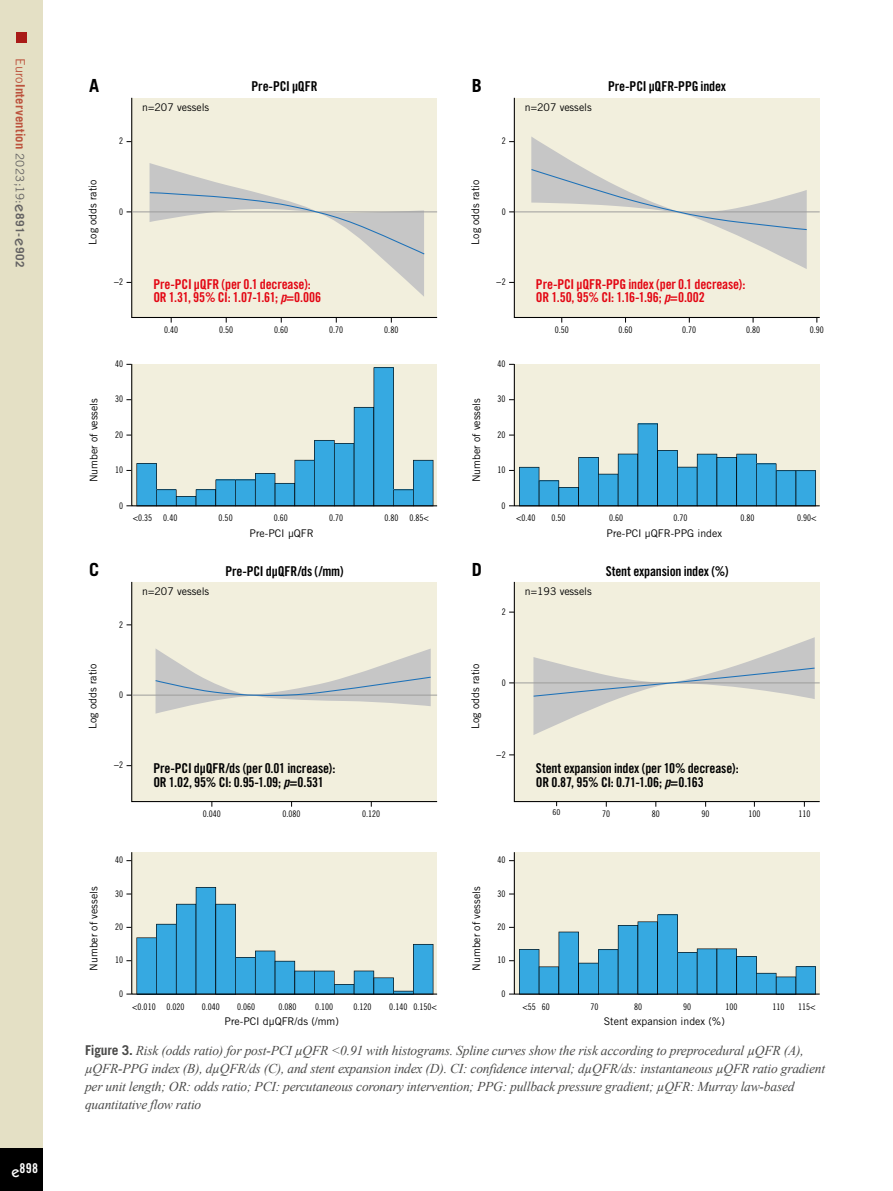
<style>
.page{position:relative;width:893px;height:1191px;background:#fff}
.page>*{position:absolute;margin:0;border:0;box-sizing:border-box;transform-origin:0 0}
.t1{font:700 18.15px "Trade Gothic LT Std";color:#000}
.t2{font:italic 13.5px/18px "Times New Roman";letter-spacing:-.015em;color:#4a4a49}
.t3{font:13.5px/13.5px "Trade Gothic LT Std Bd Cn 20";letter-spacing:-.01em;color:#000}
.t4{font:13.5px/13.5px "Trade Gothic LT Std Bd Cn 20";letter-spacing:-.015em;color:#e30613}
.t5{font:13.5px "Trade Gothic LT Std Bd Cn 20";color:#fff}
.t6{font:700 12.75px "Trade Gothic LT Std";letter-spacing:.015em;color:#bc533d}
.t7{font:10.5px "Trade Gothic LT Std";color:#000}
.t8{font:9px "Trade Gothic LT Std Cn 18";color:#000}
.t9{font:7.95px "Trade Gothic LT Std Cn 18";color:#000;scale:1.13 1}
.s1{font-weight:400}
.s2{font-weight:400;font-size:11.7px;color:#646363}
.s3{font-family:"ITC Kabel Std";font-weight:500;font-size:15px;color:#646363}
.s4{font-size:11.7px;color:#646363}
.s5{font-family:"ITC Kabel Std";font-weight:500;font-size:15px}
.s6{font-family:"Trade Gothic LT Std Bd Cn 20 Obl"}
.s7{font-family:"Trade Gothic LT Std";font-weight:700;font-style:normal}
</style>
<div class="page">
<div style="left:0;top:0;width:43px;height:1191px;background:#e4e0c5"></div>
<div style="left:0;top:1148px;width:43px;height:43px;background:#000"></div>
<div style="left:16px;top:32px;width:10px;height:10px;background:#a91b18"></div>
<div style="left:131px;top:97px;width:306px;height:221px;background:#f2efdd"></div>
<div style="left:513px;top:97px;width:307px;height:221px;background:#f2efdd"></div>
<div style="left:131px;top:581px;width:307px;height:221px;background:#f2efdd"></div>
<div style="left:513px;top:582px;width:307px;height:220px;background:#f2efdd"></div>
<svg style="left:150px;top:163px;width:274px;height:5px"></svg>
<hr style="left:132px;top:211px;width:305px;height:1px;background:#9d9d9c">
<svg style="left:131px;top:363px;width:18px;height:144px;background:#bacecc"></svg>
<svg style="left:531px;top:136px;width:276px;height:32px;background:#edebda"></svg>
<hr style="left:515px;top:211px;width:305px;height:1px;background:#9d9d9c">
<svg style="left:131px;top:852px;width:307px;height:143px;background:#b4d3d7"></svg>
<svg style="left:513px;top:852px;width:307px;height:143px;background:#b5d3d7"></svg>
<svg style="left:156px;top:697px;width:275px;height:16px;background:#e4e2d5"></svg>
<svg style="left:533px;top:697px;width:282px;height:38px;background:#ebe8d9"></svg>
<hr style="left:515px;top:682px;width:305px;height:1px;background:#9d9d9c">
<hr style="left:132px;top:694px;width:305px;height:1px;background:#9d9d9c">
<svg style="left:149px;top:168px;width:667px;height:529px"></svg>
<p class="t6" style="left:28px;top:58px;width:211px;rotate:90deg"><span class="s1">Euro</span>Intervention <span class="s2">2023;19:</span><span class="s3">e</span><span class="s4">891-</span><span class="s3">e</span><span class="s4">902</span></p>
<p class="t5" style="left:11px;top:1160px;width:28px"><span class="s5">e</span>898</p>
<h1 class="t1" style="left:89px;top:74px;width:12px">A</h1>
<p class="t3" style="left:252px;top:80px;width:68px">Pre-PCI μQFR</p>
<p class="t7" style="left:142px;top:101px;width:68px">n=207 vessels</p>
<h1 class="t1" style="left:472px;top:74px;width:12px">B</h1>
<p class="t3" style="left:608px;top:80px;width:119px">Pre-PCI µQFR-PPG index</p>
<p class="t7" style="left:525px;top:101px;width:68px">n=207 vessels</p>
<p class="t8" style="left:119px;top:136px;width:6px">2</p>
<p class="t8" style="left:502px;top:136px;width:6px">2</p>
<p class="t7" style="left:86px;top:245px;width:67px;rotate:-90deg">Log odds ratio</p>
<p class="t8" style="left:119px;top:206px;width:6px">0</p>
<p class="t7" style="left:469px;top:245px;width:67px;rotate:-90deg">Log odds ratio</p>
<p class="t8" style="left:502px;top:206px;width:6px">0</p>
<p class="t8" style="left:114px;top:277px;width:11px">−2</p>
<p class="t4" style="left:153px;top:277px;width:169px">Pre-PCI μQFR (per 0.1 decrease):<br>OR 1.31, 95% CI: 1.07-1.61; <span class="s6">p</span>=0.006</p>
<p class="t8" style="left:496px;top:277px;width:11px">−2</p>
<p class="t4" style="left:536px;top:277px;width:211px">Pre-PCI µQFR-PPG index (per 0.1 decrease):<br>OR 1.50, 95% CI: 1.16-1.96; <span class="s6">p</span>=0.002</p>
<p class="t8" style="left:164px;top:324px;width:16px">0.40</p>
<p class="t8" style="left:219px;top:324px;width:16px">0.50</p>
<p class="t8" style="left:274px;top:324px;width:16px">0.60</p>
<p class="t8" style="left:329px;top:324px;width:16px">0.70</p>
<p class="t8" style="left:384px;top:324px;width:16px">0.80</p>
<p class="t8" style="left:555px;top:324px;width:16px">0.50</p>
<p class="t8" style="left:618px;top:324px;width:16px">0.60</p>
<p class="t8" style="left:682px;top:324px;width:16px">0.70</p>
<p class="t8" style="left:746px;top:324px;width:16px">0.80</p>
<p class="t8" style="left:810px;top:324px;width:16px">0.90</p>
<p class="t8" style="left:115px;top:358px;width:10px">40</p>
<p class="t8" style="left:498px;top:358px;width:10px">40</p>
<p class="t7" style="left:87px;top:482px;width:86px;rotate:-90deg">Number of vessels</p>
<p class="t8" style="left:115px;top:394px;width:10px">30</p>
<p class="t8" style="left:115px;top:429px;width:10px">20</p>
<p class="t8" style="left:115px;top:464px;width:10px">10</p>
<p class="t7" style="left:470px;top:482px;width:86px;rotate:-90deg">Number of vessels</p>
<p class="t8" style="left:498px;top:394px;width:10px">30</p>
<p class="t8" style="left:498px;top:429px;width:10px">20</p>
<p class="t8" style="left:498px;top:464px;width:10px">10</p>
<p class="t8" style="left:119px;top:500px;width:6px">0</p>
<p class="t8" style="left:502px;top:500px;width:6px">0</p>
<p class="t8" style="left:133px;top:513px;width:46px">&lt;0.35 0.40</p>
<p class="t8" style="left:219px;top:513px;width:16px">0.50</p>
<p class="t8" style="left:274px;top:513px;width:16px">0.60</p>
<p class="t8" style="left:329px;top:513px;width:16px">0.70</p>
<p class="t8" style="left:385px;top:513px;width:46px">0.80 0.85&lt;</p>
<p class="t8" style="left:516px;top:513px;width:21px">&lt;0.40</p>
<p class="t8" style="left:551px;top:513px;width:16px">0.50</p>
<p class="t8" style="left:609px;top:513px;width:16px">0.60</p>
<p class="t8" style="left:673px;top:513px;width:16px">0.70</p>
<p class="t8" style="left:740px;top:513px;width:16px">0.80</p>
<p class="t8" style="left:797px;top:513px;width:21px">0.90&lt;</p>
<p class="t7" style="left:250px;top:526px;width:66px">Pre-PCI μQFR</p>
<p class="t7" style="left:607px;top:526px;width:117px">Pre-PCI µQFR-PPG index</p>
<h1 class="t1" style="left:89px;top:558px;width:12px">C</h1>
<p class="t3" style="left:225px;top:564px;width:120px">Pre-PCI dμQFR/ds (/mm)</p>
<p class="t7" style="left:142px;top:585px;width:68px">n=207 vessels</p>
<h1 class="t1" style="left:472px;top:558px;width:12px">D</h1>
<p class="t3" style="left:606px;top:564px;width:124px">Stent expansion index (%)</p>
<p class="t7" style="left:525px;top:585px;width:68px">n=193 vessels</p>
<p class="t8" style="left:502px;top:606px;width:6px">2</p>
<p class="t8" style="left:119px;top:619px;width:6px">2</p>
<p class="t7" style="left:86px;top:728px;width:67px;rotate:-90deg">Log odds ratio</p>
<p class="t8" style="left:119px;top:689px;width:6px">0</p>
<p class="t7" style="left:469px;top:728px;width:67px;rotate:-90deg">Log odds ratio</p>
<p class="t8" style="left:502px;top:677px;width:6px">0</p>
<p class="t8" style="left:496px;top:749px;width:11px">−2</p>
<p class="t8" style="left:114px;top:760px;width:11px">−2</p>
<p class="t3" style="left:153px;top:761px;width:184px">Pre-PCI dμQFR/ds (per 0.01 increase):<br>OR 1.02, 95% CI: 0.95-1.09; <span class="s6">p</span>=0.531</p>
<p class="t3" style="left:536px;top:761px;width:204px">Stent expansion index (per 10% decrease):<br>OR 0.87, 95% CI: 0.71-1.06; <span class="s6">p</span>=0.163</p>
<p class="t8" style="left:203px;top:808px;width:20px">0.040</p>
<p class="t8" style="left:283px;top:808px;width:20px">0.080</p>
<p class="t8" style="left:362px;top:808px;width:20px">0.120</p>
<p class="t9" style="left:553px;top:808px;width:9px">60</p>
<p class="t8" style="left:602px;top:808px;width:10px">70</p>
<p class="t8" style="left:652px;top:808px;width:10px">80</p>
<p class="t8" style="left:702px;top:808px;width:10px">90</p>
<p class="t8" style="left:748px;top:808px;width:14px">100</p>
<p class="t8" style="left:798px;top:808px;width:14px">110</p>
<p class="t8" style="left:115px;top:855px;width:10px">40</p>
<p class="t8" style="left:498px;top:855px;width:10px">40</p>
<p class="t7" style="left:87px;top:970px;width:86px;rotate:-90deg">Number of vessels</p>
<p class="t8" style="left:115px;top:888px;width:10px">30</p>
<p class="t8" style="left:115px;top:921px;width:10px">20</p>
<p class="t8" style="left:115px;top:955px;width:10px">10</p>
<p class="t7" style="left:470px;top:970px;width:86px;rotate:-90deg">Number of vessels</p>
<p class="t8" style="left:498px;top:888px;width:10px">30</p>
<p class="t8" style="left:498px;top:921px;width:10px">20</p>
<p class="t8" style="left:498px;top:955px;width:10px">10</p>
<p class="t8" style="left:119px;top:988px;width:6px">0</p>
<p class="t8" style="left:502px;top:988px;width:6px">0</p>
<p class="t8" style="left:132px;top:1001px;width:54px">&lt;0.010 0.020</p>
<p class="t8" style="left:202px;top:1001px;width:20px">0.040</p>
<p class="t8" style="left:237px;top:1001px;width:20px">0.060</p>
<p class="t8" style="left:278px;top:1001px;width:20px">0.080</p>
<p class="t8" style="left:315px;top:1001px;width:20px">0.100</p>
<p class="t8" style="left:354px;top:1001px;width:20px">0.120</p>
<p class="t8" style="left:389px;top:1001px;width:49px">0.140 0.150&lt;</p>
<p class="t8" style="left:522px;top:1001px;width:15px">&lt;55</p>
<p class="t8" style="left:798px;top:1001px;width:19px">115&lt;</p>
<p class="t8" style="left:542px;top:1001px;width:10px">60</p>
<p class="t8" style="left:591px;top:1001px;width:10px">70</p>
<p class="t8" style="left:634px;top:1001px;width:10px">80</p>
<p class="t8" style="left:683px;top:1001px;width:10px">90</p>
<p class="t8" style="left:725px;top:1001px;width:14px">100</p>
<p class="t8" style="left:773px;top:1001px;width:14px">110</p>
<p class="t7" style="left:225px;top:1014px;width:116px">Pre-PCI dμQFR/ds (/mm)</p>
<p class="t7" style="left:604px;top:1014px;width:123px">Stent expansion index (%)</p>
<p class="t2" style="left:85px;top:1040px;width:742px"><span class="s7">Figure 3.</span> Risk (odds ratio) for post-PCI µQFR &lt;0.91 with histograms. Spline curves show the risk according to preprocedural µQFR (A), µQFR-PPG index (B), dµQFR/ds (C), and stent expansion index (D). CI: confidence interval; dµQFR/ds: instantaneous µQFR ratio gradient per unit length; OR: odds ratio; PCI: percutaneous coronary intervention; PPG: pullback pressure gradient; µQFR: Murray law-based quantitative flow ratio</p>
</div>
